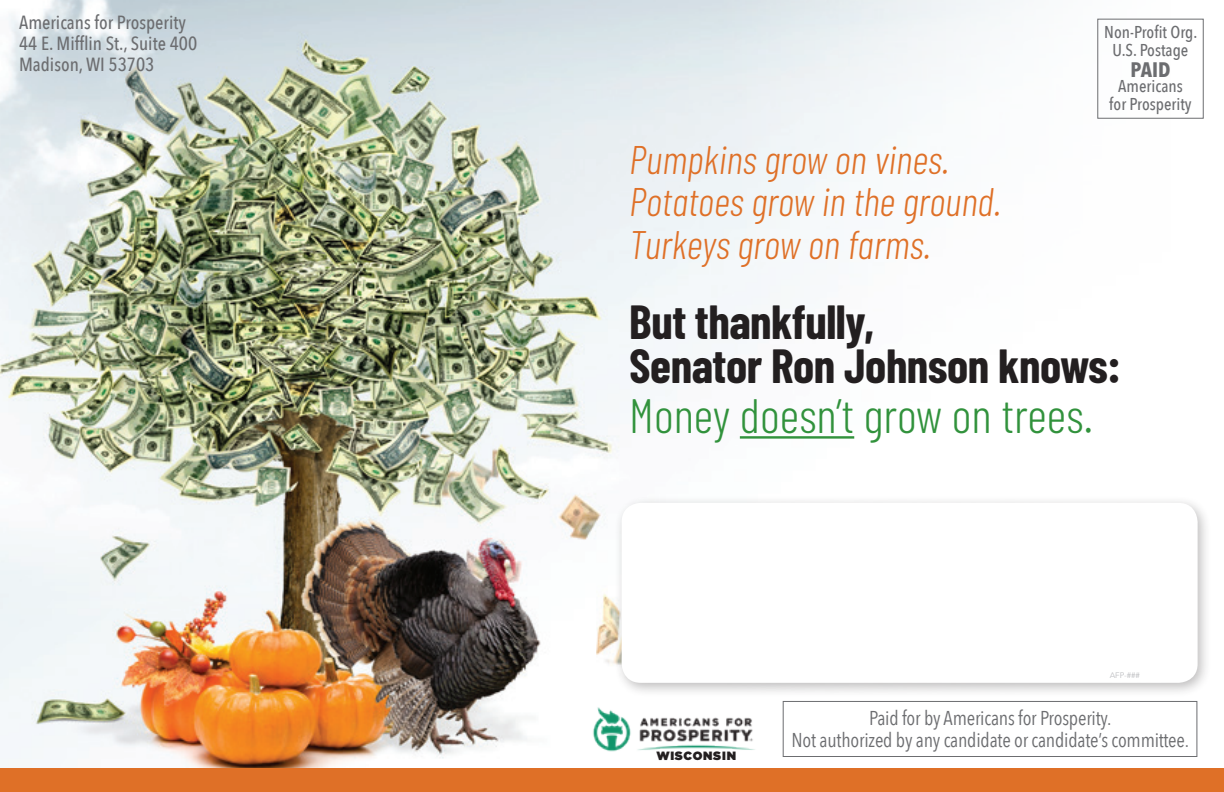
<style>
.page{position:relative;width:1224px;height:792px;background:#fff}
.page>*{position:absolute;margin:0;border:0;box-sizing:border-box;transform-origin:0 0}
.t1{font:300 48.4px "Barlow Condensed";color:#31923c}
.t2{font:700 48px/44.2px "Barlow Condensed";letter-spacing:-.01em;color:#231f20}
.t3{font:italic 300 40px/42px "Barlow Condensed";color:#df7027}
.t4{font:700 21px "Avenir Next Condensed";color:#6c6d70}
.t5{font:20px/22px "Avenir Next Condensed";letter-spacing:-.01em;color:#6c6d70;text-align:center}
.t6{font:500 19px/21px "Avenir Next Condensed";color:#6c6d70}
.t7{font:500 17.2px/18px "Avenir Next Condensed";color:#6c6d70;text-align:center}
.t8{font:900 12px "Gotham";letter-spacing:.06em;color:#231f20}
.t9{font:8px "Avenir Next";color:#bcbdc0}
</style>
<div class="page">
<img style="left:0;top:0;width:1170px;height:769px">
<div style="left:783px;top:701px;width:414px;height:56px;border:1px solid #6c6d70"></div>
<div style="left:613px;top:495px;width:599px;height:202px;background:#231f20;opacity:.3"></div>
<div style="left:622px;top:503px;width:576px;height:180px;background:#fff;border-radius:19px"></div>
<div style="left:1097px;top:19px;width:107px;height:100px;border:1px solid #6c6d70"></div>
<div style="left:0;top:769px;width:1224px;height:23px;background:#df7027"></div>
<div style="left:575px;top:689px;width:198px;height:81px;background:#fff;opacity:.5"></div>
<img style="left:582px;top:694px;width:186px;height:69px">
<hr style="left:740px;top:436px;width:114px;height:3px;background:#31923c">
<p class="t6" style="left:19px;top:13px;width:180px">Americans for Prosperity<br>44 E. Mifflin St., Suite 400<br>Madison, WI 53703</p>
<p class="t7" style="left:1104px;top:24px;width:94px">Non-Profit Org.<br>U.S. Postage</p>
<p class="t4" style="left:1131px;top:56px;width:41px">PAID</p>
<p class="t7" style="left:1109px;top:78px;width:84px;line-height:17.2px">Americans for Prosperity</p>
<h3 class="t3" style="left:629px;top:138px;width:373px">Pumpkins grow on vines.<br>Potatoes grow in the ground.<br>Turkeys grow on farms.</h3>
<h2 class="t2" style="left:629px;top:299px;width:493px">But thankfully,<br>Senator Ron Johnson knows:</h2>
<h1 class="t1" style="left:629px;top:385px;width:465px">Money doesn’t grow on trees.</h1>
<p class="t8" style="left:656px;top:747px;width:81px">WISCONSIN</p>
<p class="t9" style="left:1110px;top:670px;width:32px">AFP-###</p>
<p class="t5" style="left:792px;top:707px;width:399px">Paid for by Americans for Prosperity.<br>Not authorized by any candidate or candidate’s committee.</p>
</div>
